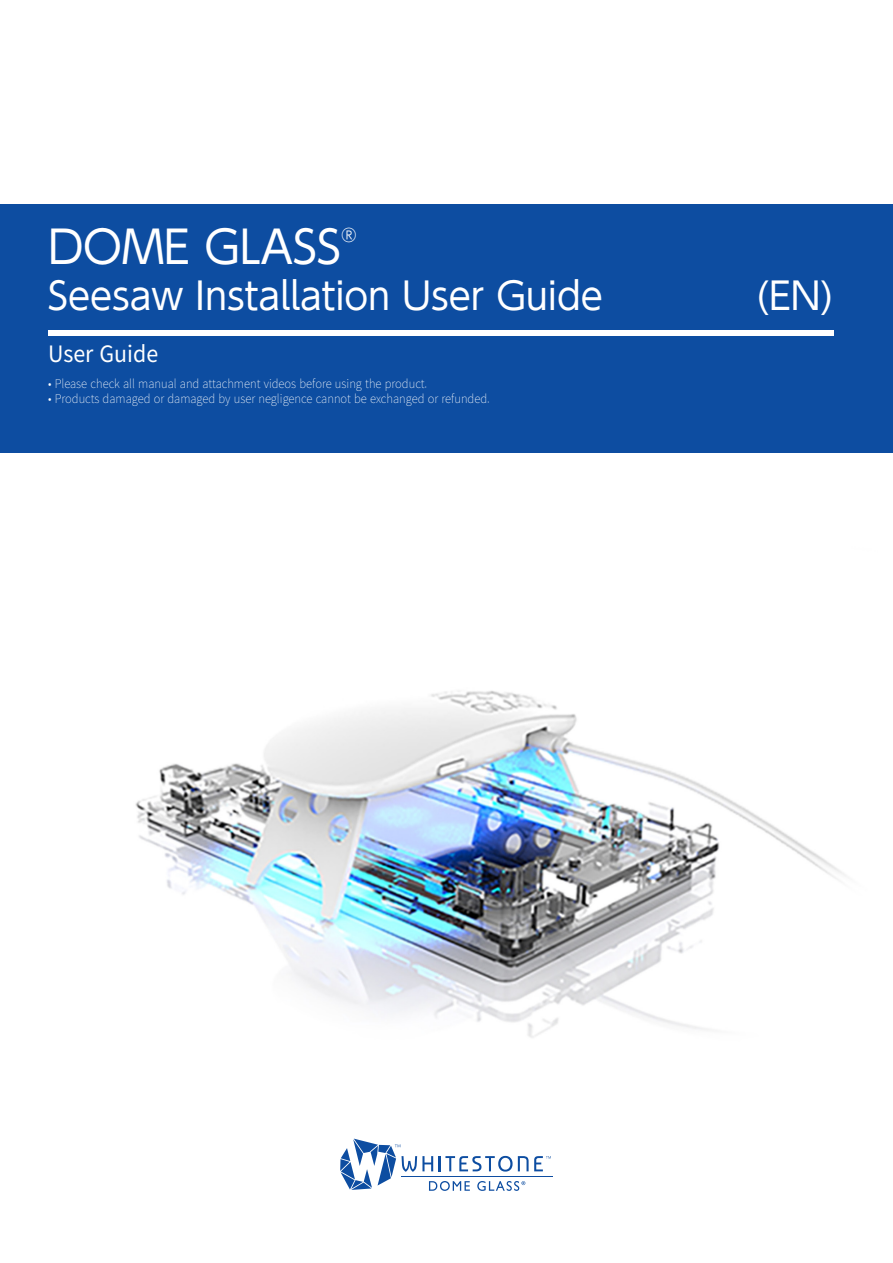
<style>
.page{position:relative;width:893px;height:1263px;background:#fff}
.page>*{position:absolute;margin:0;border:0;box-sizing:border-box;transform-origin:0 0}
.t1{font:45px "UD Shin Go Pr 6";color:#fff;scale:.95 1}
.t2{font:37.5px "UD Shin Go Pr 6";color:#fff;scale:.95 1}
.t3{font:22.5px "Noto Sans CJ Kkr";color:#fff;scale:.95 1}
.t4{font:300 18px "UD Shin Go Pr 6";color:#fff;scale:.95 1}
.t5{font:100 12px "Noto Sans CJ Kkr";color:#fff;scale:.95 1}
</style>
<div class="page">
<div style="left:0;top:204px;width:893px;height:248px;background:#0d4da1"></div>
<div style="left:48px;top:330px;width:785px;height:6px;background:#fff"></div>
<hr style="left:401px;top:1176px;width:152px;height:1px;background:#0d4da1">
<svg style="left:340px;top:1138px;width:211px;height:53px"></svg>
<img style="left:135px;top:690px;width:711px;height:348px">
<p class="t1" style="left:48px;top:211px;width:310px">DOME GLASS</p>
<p class="t4" style="left:341px;top:221px;width:17px">®</p>
<p class="t2" style="left:48px;top:266px;width:586px">Seesaw Installation User Guide</p>
<p class="t2" style="left:756px;top:266px;width:83px">(EN)</p>
<p class="t3" style="left:48px;top:341px;width:117px">User Guide</p>
<p class="t5" style="left:48px;top:377px;width:401px">• Please check all manual and attachment videos before using the product.</p>
<p class="t5" style="left:48px;top:392px;width:467px">• Products damaged or damaged by user negligence cannot be exchanged or refunded.</p>
</div>
